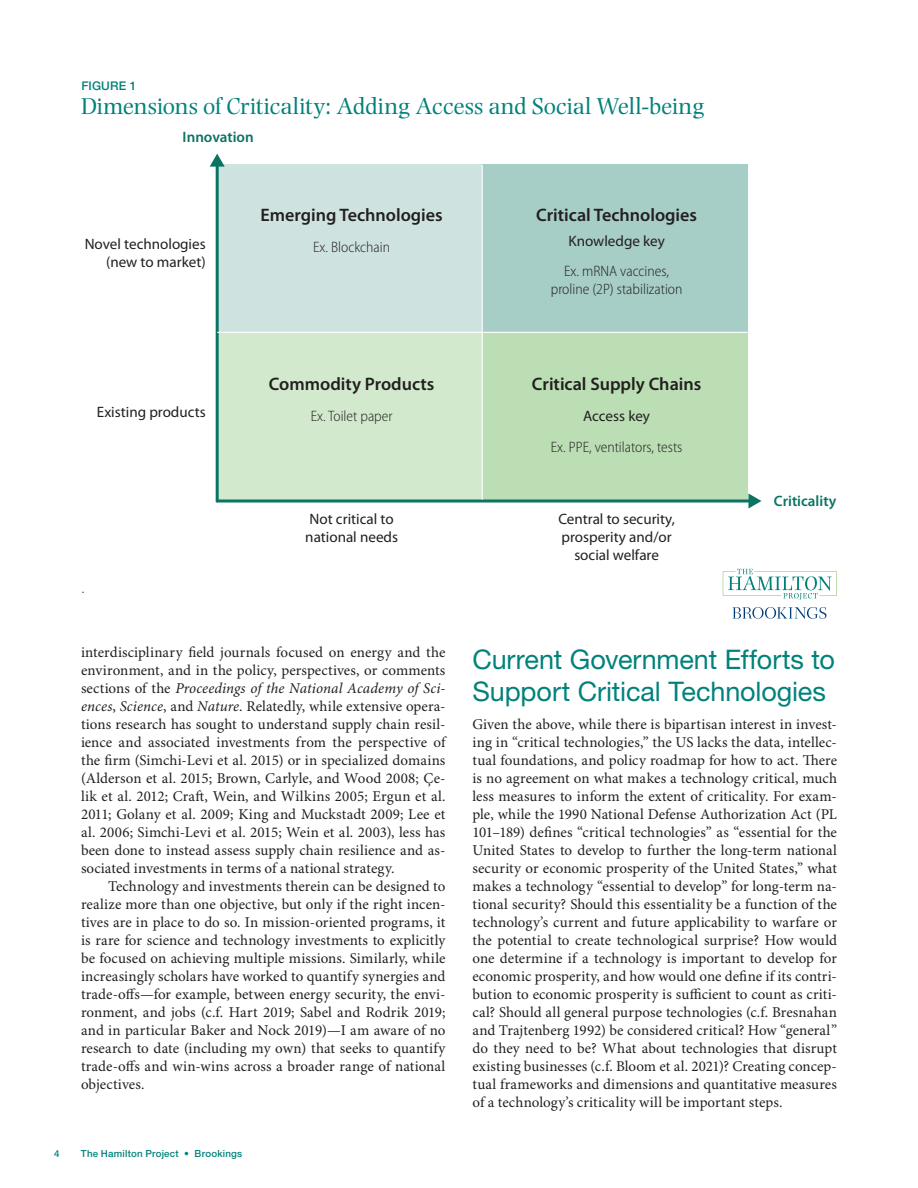
<style>
.page{position:relative;width:918px;height:1188px;background:#fff}
.page>*{position:absolute;margin:0;border:0;box-sizing:border-box;transform-origin:0 0}
.t1{font:27px/32.4px "Helvetica Neue LT Std";letter-spacing:-.005em;color:#00827a}
.t2{font:24px "Photina MT Std";color:#00827a}
.t3{font:600 18.15px "Myriad Pro";color:#231f20}
.t4{font:15.15px/18.1px "Myriad Pro";color:#231f20;text-align:right}
.t5{font:300 semi-condensed 15.15px/18.1px "Myriad Pro";color:#231f20;text-align:center}
.t6{font:600 15.15px "Myriad Pro";color:#0a7463}
.t7{font:15px/18px "Minion Pro";letter-spacing:.005em;color:#231f20;text-align:justify}
.t8{font:500 12px "Helvetica Neue LT Std";color:#00827a}
.t9{font:300 12px "Helvetica Neue LT Std";color:#231f20}
.t10{font:500 9.75px "Helvetica Neue LT Std";letter-spacing:.025em;color:#00827a}
.s1{font-style:italic}
</style>
<div class="page">
<div style="left:217px;top:164px;width:530px;height:168px;background:#cee3e0"></div>
<div style="left:217px;top:332px;width:530px;height:167px;background:#d2e9cd"></div>
<div style="left:482px;top:164px;width:265px;height:168px;background:#a7cdc7"></div>
<div style="left:482px;top:332px;width:265px;height:167px;background:#bbdeb4"></div>
<hr style="left:216px;top:164px;width:3px;height:337px;background:#0a7463">
<svg style="left:210px;top:154px;width:15px;height:13px"></svg>
<svg style="left:217px;top:499px;width:531px;height:4px;background:#3e9281"></svg>
<svg style="left:748px;top:493px;width:13px;height:16px"></svg>
<hr style="left:482px;top:165px;width:1px;height:335px;background:#fff">
<hr style="left:217px;top:332px;width:530px;height:1px;background:#fff">
<svg style="left:733px;top:607px;width:94px;height:12px"></svg>
<svg style="left:723px;top:569px;width:114px;height:31px"></svg>
<p class="t8" style="left:81px;top:78px;width:57px">figure 1</p>
<h2 class="t2" style="left:81px;top:92px;width:625px">Dimensions of Criticality: Adding Access and Social Well-being</h2>
<p class="t6" style="left:183px;top:129px;width:73px">Innovation</p>
<p class="t4" style="left:85px;top:235px;width:122px">Novel technologies (new to market)</p>
<p class="t3" style="left:261px;top:205px;width:184px">Emerging Technologies</p>
<p class="t5" style="left:313px;top:238px;width:79px">Ex. Blockchain</p>
<p class="t3" style="left:536px;top:205px;width:162px">Critical Technologies</p>
<p class="t4" style="left:568px;top:232px;width:98px">Knowledge key</p>
<p class="t5" style="left:551px;top:262px;width:133px">Ex. mRNA vaccines, proline (2P) stabilization</p>
<p class="t4" style="left:97px;top:403px;width:110px">Existing products</p>
<p class="t9" style="left:81px;top:581px;width:5px">.</p>
<p class="t3" style="left:269px;top:374px;width:167px">Commodity Products</p>
<p class="t5" style="left:311px;top:407px;width:83px">Ex. Toilet paper</p>
<p class="t3" style="left:532px;top:374px;width:171px">Critical Supply Chains</p>
<p class="t4" style="left:583px;top:407px;width:68px">Access key</p>
<p class="t5" style="left:551px;top:438px;width:133px">Ex. PPE, ventilators, tests</p>
<p class="t4" style="left:305px;top:510px;width:94px;text-align:left">Not critical to national needs</p>
<p class="t4" style="left:558px;top:510px;width:118px;text-align:center">Central to security, prosperity and/or social welfare</p>
<p class="t6" style="left:774px;top:493px;width:64px">Criticality</p>
<p class="t7" style="left:81px;top:644px;width:366px">interdisciplinary field journals focused on energy and the environment, and in the policy, perspectives, or comments sections of the <span class="s1">Proceedings of the National Academy of Sci&shy;ences</span>, <span class="s1">Science</span>, and <span class="s1">Nature</span>. Relatedly, while extensive opera&shy;tions research has sought to understand supply chain resil&shy;ience and associated investments from the perspective of the firm (Simchi-Levi et al. 2015) or in specialized domains (Alderson et al. 2015; Brown, Carlyle, and Wood 2008; Çe&shy;lik et al. 2012; Craft, Wein, and Wilkins 2005; Ergun et al.<br>2011; Golany et al. 2009; King and Muckstadt 2009; Lee et al. 2006; Simchi-Levi et al. 2015; Wein et al. 2003), less has been done to instead assess supply chain resilience and as&shy;sociated investments in terms of a national strategy.</p>
<p class="t7" style="left:81px;top:878px;width:366px;text-indent:27px">Technology and investments therein can be designed to realize more than one objective, but only if the right incen&shy;tives are in place to do so. In mission-oriented programs, it is rare for science and technology investments to explicitly be focused on achieving multiple missions. Similarly, while increasingly scholars have worked to quantify synergies and trade-offs—for example, between energy security, the envi&shy;ronment, and jobs (c.f. Hart 2019; Sabel and Rodrik 2019; and in particular Baker and Nock 2019)—I am aware of no research to date (including my own) that seeks to quantify trade-offs and win-wins across a broader range of national objectives.</p>
<p class="t10" style="left:54px;top:1147px;width:7px">4</p>
<p class="t10" style="left:81px;top:1147px;width:163px">The Hamilton Project • Brookings</p>
<h1 class="t1" style="left:472px;top:643px;width:364px">Current Government Efforts to<br>Support Critical Technologies</h1>
<p class="t7" style="left:472px;top:716px;width:366px">Given the above, while there is bipartisan interest in invest&shy;ing in “critical technologies,” the US lacks the data, intellec&shy;tual foundations, and policy roadmap for how to act. There is no agreement on what makes a technology critical, much less measures to inform the extent of criticality. For exam&shy;ple, while the 1990 National Defense Authorization Act (PL 101–189) defines “critical technologies” as “essential for the United States to develop to further the long-term national security or economic prosperity of the United States,” what makes a technology “essential to develop” for long-term na&shy;tional security? Should this essentiality be a function of the technology’s current and future applicability to warfare or the potential to create technological surprise? How would one determine if a technology is important to develop for economic prosperity, and how would one define if its contri&shy;bution to economic prosperity is sufficient to count as criti&shy;cal? Should all general purpose technologies (c.f. Bresnahan and Trajtenberg 1992) be considered critical? How “general” do they need to be? What about technologies that disrupt existing businesses (c.f. Bloom et al. 2021)? Creating concep&shy;tual frameworks and dimensions and quantitative measures of a technology’s criticality will be important steps.</p>
</div>
